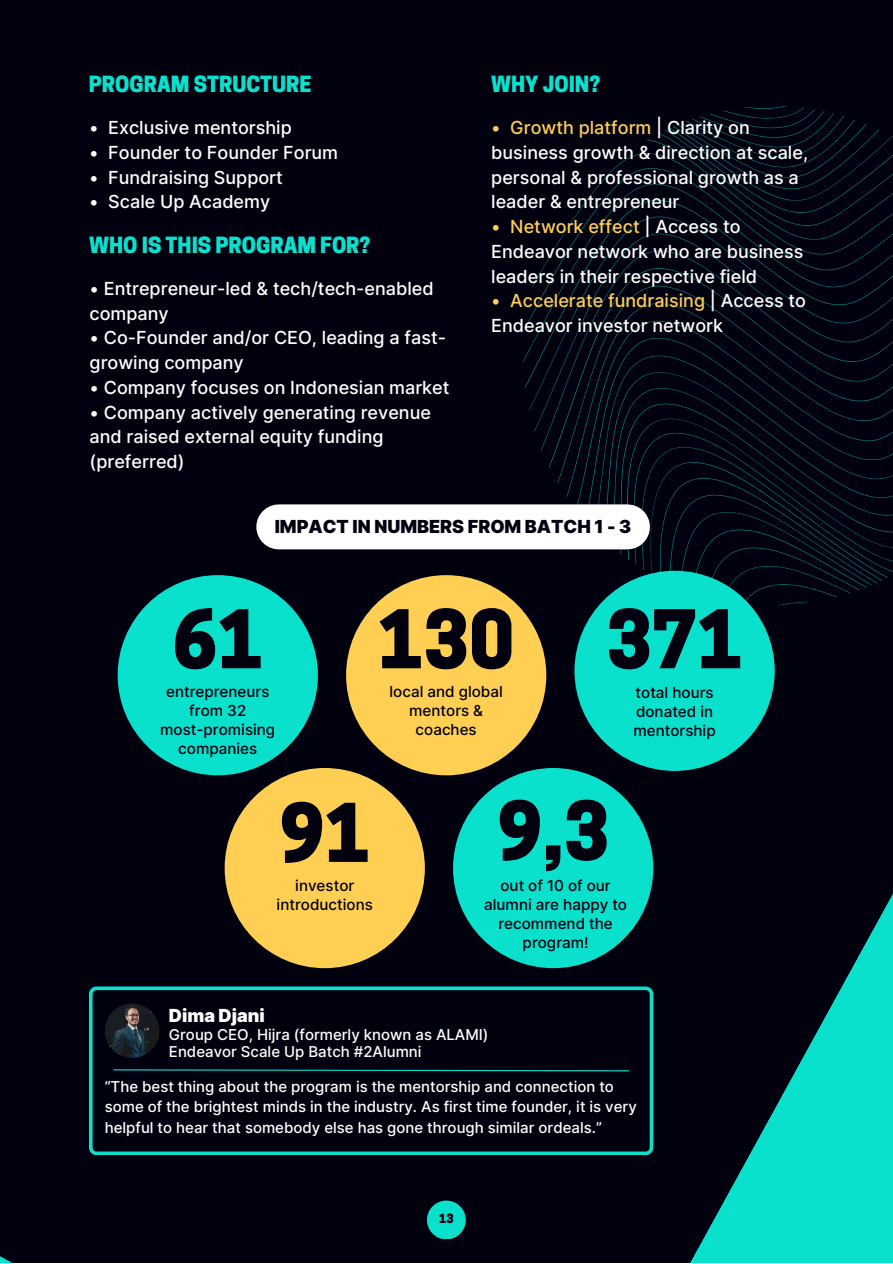
<style>
.page{position:relative;width:893px;height:1264px;background:#fff}
.page>*{position:absolute;margin:0;border:0;box-sizing:border-box;transform-origin:0 0}
.t1{font:800 75.75px "Cooper Hewitt";color:#01000f}
.t2{font:800 21px "Cooper Hewitt";color:#09e1cd}
.t3{font:500 18px/24.8px "Inter";color:#fff}
.t4{font:900 18px "Inter";color:#01000f}
.t5{font:900 18px "Inter";color:#fff}
.t6{font:500 15.15px/18.9px "Inter";color:#01000f;text-align:center}
.t7{font:500 15px/20.2px "Inter";color:#fff}
.t8{font:800 12px "Cooper Hewitt";color:#01000f}
.s1{color:#ffcf53}
</style>
<div class="page">
<div style="left:0;top:0;width:892px;height:1262px;background:#01000f"></div>
<img style="left:522px;top:106px;width:370px;height:499px">
<div style="left:118px;top:575px;width:200px;height:200px;background:#09e1cd;border-radius:50%"></div>
<div style="left:346px;top:575px;width:200px;height:200px;background:#ffcf53;border-radius:50%"></div>
<div style="left:574px;top:570px;width:200px;height:201px;background:#09e1cd;border-radius:50%"></div>
<div style="left:225px;top:768px;width:200px;height:200px;background:#ffcf53;border-radius:50%"></div>
<div style="left:453px;top:768px;width:200px;height:200px;background:#09e1cd;border-radius:50%"></div>
<div style="left:89px;top:986px;width:564px;height:168px;background:#01000f"></div>
<img style="left:105px;top:1003px;width:54px;height:54px;border-radius:50%">
<svg style="left:113px;top:1068px;width:517px;height:3px;background:#034e51"></svg>
<div style="left:427px;top:1200px;width:38px;height:39px;background:#09e1cd;border-radius:50%"></div>
<div style="left:279px;top:504px;width:348px;height:45px;background:#fff"></div>
<p class="t2" style="left:89px;top:77px;width:224px">PROGRAM STRUCTURE</p>
<p class="t3" style="left:89px;top:115px;width:204px">• Exclusive mentorship</p>
<p class="t3" style="left:89px;top:140px;width:250px">• Founder to Founder Forum</p>
<p class="t3" style="left:89px;top:165px;width:195px">• Fundraising Support</p>
<p class="t3" style="left:89px;top:189px;width:182px">• Scale Up Academy</p>
<p class="t2" style="left:89px;top:237px;width:282px">WHO IS THIS PROGRAM FOR?</p>
<p class="t3" style="left:90px;top:276px;width:345px">• Entrepreneur-led &amp; tech/tech-enabled company</p>
<p class="t3" style="left:90px;top:325px;width:358px">• Co-Founder and/or CEO, leading a fast&shy;growing company</p>
<p class="t3" style="left:90px;top:375px;width:361px">• Company focuses on Indonesian market</p>
<p class="t3" style="left:90px;top:399px;width:343px">• Company actively generating revenue and raised external equity funding (preferred)</p>
<p class="t2" style="left:491px;top:77px;width:110px">WHY JOIN?</p>
<p class="t3" style="left:491px;top:115px;width:318px"><span class="s1">• Growth platform</span> | Clarity on business growth &amp; direction at scale, personal &amp; professional growth as a leader &amp; entrepreneur</p>
<p class="t3" style="left:491px;top:214px;width:314px"><span class="s1">• Network effect</span> | Access to<br>Endeavor network who are business leaders in their respective field</p>
<p class="t3" style="left:491px;top:288px;width:316px"><span class="s1">• Accelerate fundraising</span> | Access to<br>Endeavor investor network</p>
<p class="t4" style="left:275px;top:515px;width:358px">IMPACT IN NUMBERS FROM BATCH 1 - 3</p>
<h1 class="t1" style="left:172px;top:611px;width:92px">61</h1>
<p class="t6" style="left:160px;top:681px;width:117px">entrepreneurs from 32 most-promising companies</p>
<h1 class="t1" style="left:378px;top:611px;width:138px">130</h1>
<p class="t6" style="left:389px;top:681px;width:115px">local and global mentors &amp; coaches</p>
<h1 class="t1" style="left:606px;top:611px;width:138px">371</h1>
<p class="t6" style="left:633px;top:683px;width:84px;text-align:left">total hours donated in mentorship</p>
<h1 class="t1" style="left:279px;top:805px;width:92px">91</h1>
<h1 class="t1" style="left:497px;top:803px;width:114px">9,3</h1>
<p class="t6" style="left:276px;top:876px;width:98px">investor introductions</p>
<p class="t6" style="left:484px;top:876px;width:144px">out of 10 of our alumni are happy to recommend the program!</p>
<p class="t5" style="left:169px;top:1004px;width:97px">Dima Djani</p>
<p class="t7" style="left:169px;top:1025px;width:321px;line-height:16.8px">Group CEO, Hijra (formerly known as ALAMI)<br>Endeavor Scale Up Batch #2Alumni</p>
<p class="t7" style="left:105px;top:1076px;width:533px">“The best thing about the program is the mentorship and connection to some of the brightest minds in the industry. As first time founder, it is very helpful to hear that somebody else has gone through similar ordeals.”</p>
<p class="t8" style="left:439px;top:1213px;width:16px">13</p>
</div>
